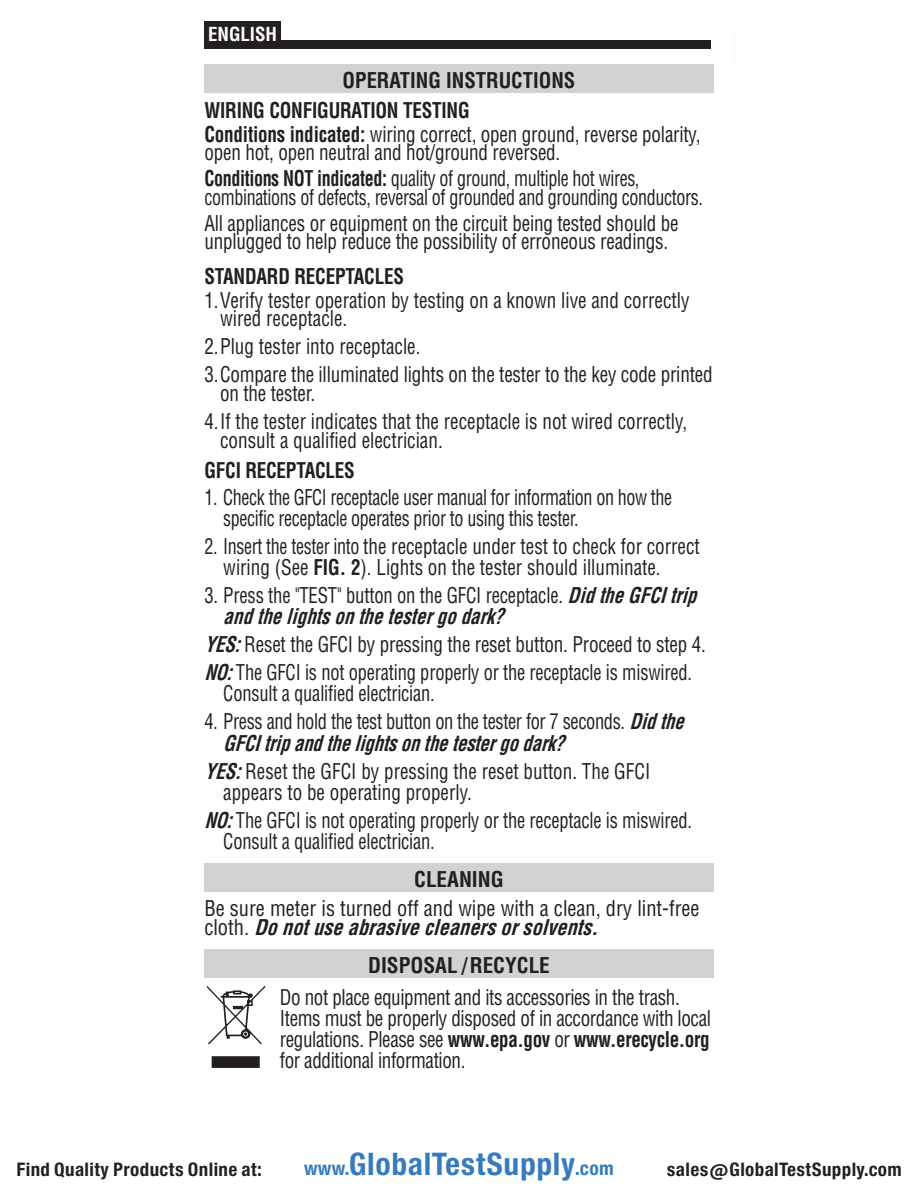
<style>
.page{position:relative;width:918px;height:1188px;background:#fff}
.page>*{position:absolute;margin:0;border:0;box-sizing:border-box;transform-origin:0 0}
.t1{font:29.7px "Europa Gro Nr 2 SBOP Bol Con";letter-spacing:.02em;color:#367bbc}
.t2{font:condensed 21.15px/18.9px "Helvetica LT Std";letter-spacing:-.01em;color:#231f20;scale:.9 1}
.t3{font:condensed 21.15px/21.1px "Helvetica LT Std";letter-spacing:-.01em;color:#231f20;scale:.85 1}
.t4{font:condensed 21.15px/21.1px "Helvetica LT Std";letter-spacing:-.01em;color:#231f20;scale:.87 1}
.t5{font:condensed 21.15px/18.9px "Helvetica LT Std";letter-spacing:-.01em;color:#231f20;scale:.96 1}
.t6{font:italic 700 condensed 21.15px/21.1px "Helvetica LT Std";color:#231f20;scale:.9 1}
.t7{font:700 condensed 21.15px/29.4px "Helvetica LT Std";letter-spacing:-.01em;color:#231f20}
.t8{font:700 condensed 21.15px "Helvetica LT Std";letter-spacing:-.01em;color:#231f20;scale:.9 1}
.t9{font:700 condensed 18.9px "Helvetica LT Std";letter-spacing:-.005em;color:#fff}
.t10{font:17.85px "Europa Gro Nr 2 SBOP Bol Con";letter-spacing:.02em;color:#231f20}
.s1{font-weight:700}
.s2{font-weight:400;font-style:normal}
.s3{font-weight:700;font-style:italic}
.s4{font-size:18.3px}
</style>
<div class="page">
<div style="left:204px;top:40px;width:507px;height:9px;background:#231f20"></div>
<div style="left:204px;top:21px;width:77px;height:26px;background:#231f20"></div>
<div style="left:204px;top:65px;width:510px;height:28px;background:#d1d2d4"></div>
<div style="left:204px;top:863px;width:510px;height:29px;background:#d1d2d4"></div>
<div style="left:204px;top:949px;width:510px;height:29px;background:#d1d2d4"></div>
<svg style="left:207px;top:985px;width:58px;height:83px"></svg>
<p class="t9" style="left:208px;top:22px;width:70px">ENGLISH</p>
<p class="t7" style="left:204px;top:66px;width:372px;text-indent:138px">OPERATING INSTRUCTIONS<br>WIRING CONFIGURATION TESTING</p>
<p class="t2" style="left:204px;top:124px;width:553px"><span class="s1">Conditions indicated:</span> wiring correct, open ground, reverse polarity, open hot, open neutral and hot/ground reversed.</p>
<p class="t3" style="left:204px;top:169px;width:588px;line-height:18.9px"><span class="s1">Conditions NOT indicated:</span> quality of ground, multiple hot wires, combinations of defects, reversal of grounded and grounding conductors.</p>
<p class="t2" style="left:204px;top:213px;width:528px">All appliances or equipment on the circuit being tested should be unplugged to help reduce the possibility of erroneous readings.</p>
<p class="t8" style="left:204px;top:263px;width:223px">STANDARD RECEPTACLES</p>
<p class="t2" style="left:220px;top:290px;width:523px;text-indent:-16px">1. Verify tester operation by testing on a known live and correctly wired receptacle.</p>
<p class="t2" style="left:204px;top:337px;width:242px">2. Plug tester into receptacle.</p>
<p class="t2" style="left:220px;top:365px;width:549px;text-indent:-16px">3. Compare the illuminated lights on the tester to the key code printed on the tester.</p>
<p class="t2" style="left:220px;top:412px;width:520px;text-indent:-16px">4. If the tester indicates that the receptacle is not wired correctly, consult a qualified electrician.</p>
<p class="t8" style="left:204px;top:457px;width:169px">GFCI RECEPTACLES</p>
<p class="t3" style="left:223px;top:486px;width:530px;text-indent:-19px">1. Check the GFCI receptacle user manual for information on how the specific receptacle operates prior to using this tester.</p>
<p class="t3" style="left:223px;top:535px;width:562px;text-indent:-19px">2. Insert the tester into the receptacle under test to check for correct wiring (See <span class="s1">FIG. 2</span>). Lights on the tester should illuminate.</p>
<p class="t6" style="left:223px;top:585px;width:535px;text-indent:-19px"><span class="s2">3. Press the "TEST" button on the GFCI receptacle.</span> DidtheGFCItrip andthelightsonthetestergodark?</p>
<p class="t2" style="left:204px;top:630px;width:559px;line-height:28px"><span class="s3">YES:</span>Reset the GFCI by pressing the reset button. Proceed to step 4.<br><span class="s3">NO:</span>The GFCI is not operating properly or the receptacle is miswired.</p>
<p class="t4" style="left:223px;top:683px;width:245px">Consult a qualified electrician.</p>
<p class="t4" style="left:223px;top:711px;width:539px;text-indent:-19px">4. Press and hold the test button on the tester for 7 seconds. <span class="s3">Didthe<br>GFCItripandthelightsonthetestergodark?</span></p>
<p class="t2" style="left:223px;top:760px;width:476px;line-height:21.1px;text-indent:-19px"><span class="s3">YES:</span>Reset the GFCI by pressing the reset button. The GFCI appears to be operating properly.</p>
<p class="t4" style="left:223px;top:809px;width:540px;text-indent:-19px"><span class="s3">NO:</span>The GFCI is not operating properly or the receptacle is miswired.<br>Consult a qualified electrician.</p>
<p class="t7" style="left:414px;top:864px;width:91px">CLEANING</p>
<p class="t5" style="left:204px;top:899px;width:517px">Be sure meter is turned off and wipe with a clean, dry lint-free c l o t h . <span class="s3">Donotuseabrasivecleanersorsolvents.</span></p>
<p class="t7" style="left:368px;top:950px;width:183px">DISPOSAL / RECYCLE</p>
<p class="t2" style="left:280px;top:986px;width:481px;line-height:21.1px">Do not place equipment and its accessories in the trash.<br>Items must be properly disposed of in accordance with local regulations. Please see <span class="s1">www.epa.gov</span> or <span class="s1">www.erecycle.org </span>for additional information.</p>
<p class="t10" style="left:16px;top:1159px;width:247px">Find Quality Products Online at:</p>
<h1 class="t1" style="left:304px;top:1147px;width:311px"><span class="s4">www.</span>GlobalTestSupply<span class="s4">.com</span></h1>
<p class="t10" style="left:667px;top:1159px;width:236px">sales@GlobalTestSupply.com</p>
</div>
